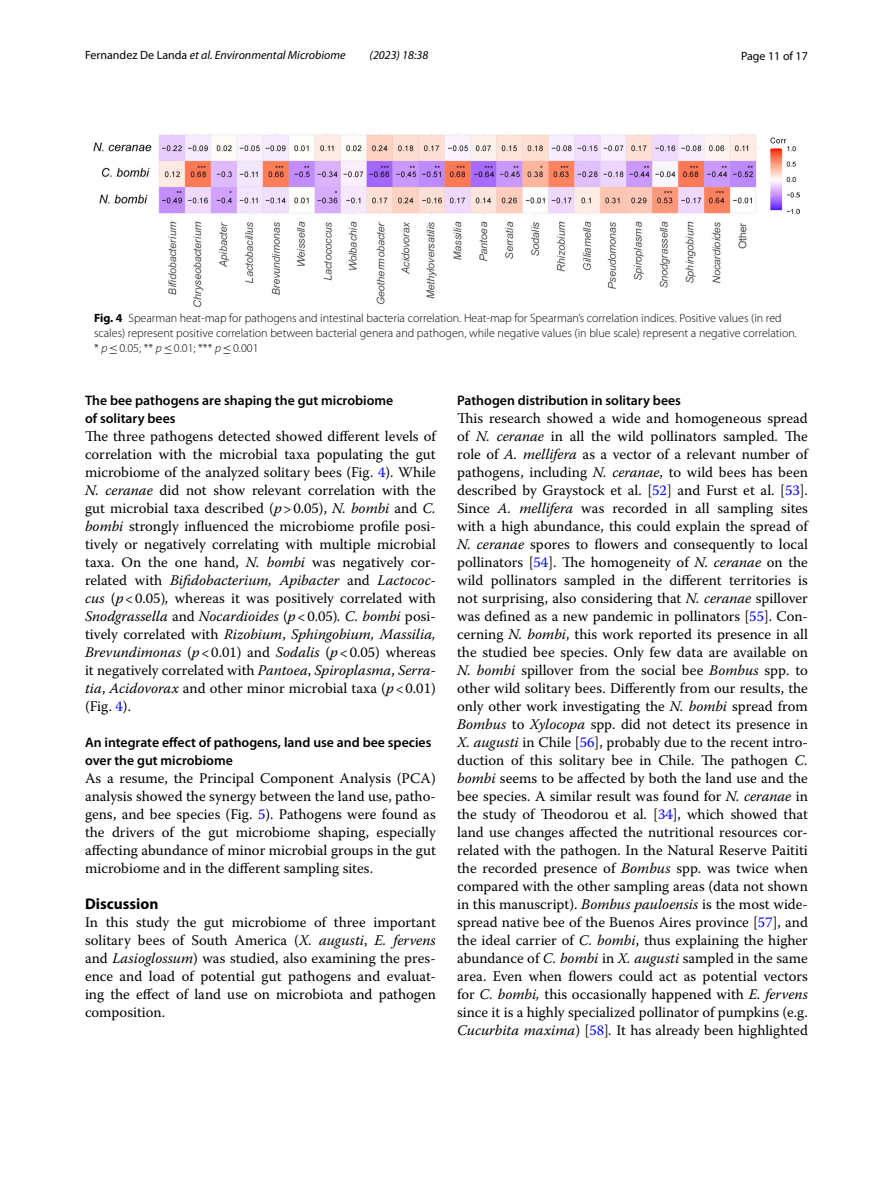
<style>
.page{position:relative;width:893px;height:1187px;background:#fff}
.page>*{position:absolute;margin:0;border:0;box-sizing:border-box;transform-origin:0 0}
.t1{font:700 15.45px "Myriad Pro";color:#000}
.t2{font:14.7px/18px "Warnock Pro";color:#000;text-align:justify}
.t3{font:600 13.8px/18px "Myriad Pro";color:#000}
.t4{font:300 12px/15px "Myriad Pro";color:#000}
.t5{font:italic 12px "Myriad Pro";color:#000}
.t6{font:12px "Myriad Pro";color:#000}
.s1{font-style:normal}
.s2{font-weight:700}
.s3{font-style:italic}
.s4{font-family:"MTSY";font-weight:400}
.s5{color:#00f}
</style>
<div class="page">
<img style="left:94px;top:133px;width:705px;height:174px">
<p class="t5" style="left:85px;top:48px;width:262px"><span class="s1">Fernandez De Landa</span> et al. Environmental Microbiome</p>
<p class="t5" style="left:370px;top:48px;width:60px">(2023) 18:38</p>
<p class="t6" style="left:741px;top:48px;width:68px">Page 11 of 17</p>
<p class="t4" style="left:94px;top:310px;width:704px"><span class="s2">Fig. 4</span> Spearman heat-map for pathogens and intestinal bacteria correlation. Heat-map for Spearman’s correlation indices. Positive values (in red scales) represent positive correlation between bacterial genera and pathogen, while negative values (in blue scale) represent a negative correlation. * <span class="s3">p</span><span class="s4">≤</span>0.05; ** <span class="s3">p</span><span class="s4">≤</span>0.01; *** <span class="s3">p</span><span class="s4">≤</span>0.001</p>
<p class="t3" style="left:85px;top:391px;width:310px">The bee pathogens are shaping the gut microbiome of solitary bees</p>
<p class="t2" style="left:85px;top:426px;width:352px">The three pathogens detected showed different levels of correlation with the microbial taxa populating the gut microbiome of the analyzed solitary bees (Fig. <span class="s5">4</span>). While <span class="s3">N. ceranae</span> did not show relevant correlation with the gut microbial taxa described (<span class="s3">p</span>&gt;0.05), <span class="s3">N. bombi</span> and <span class="s3">C. bombi</span> strongly influenced the microbiome profile posi&shy;tively or negatively correlating with multiple microbial taxa. On the one hand, <span class="s3">N. bombi</span> was negatively cor&shy;related with <span class="s3">Bifidobacterium, Apibacter</span> and <span class="s3">Lactococ&shy;cus</span> (<span class="s3">p</span>&lt;0.05)<span class="s3">,</span> whereas it was positively correlated with <span class="s3">Snodgrassella</span> and <span class="s3">Nocardioides</span> (<span class="s3">p</span>&lt;0.05)<span class="s3">. C. bombi</span> posi&shy;tively correlated with <span class="s3">Rizobium</span>, <span class="s3">Sphingobium, Massilia, Brevundimonas</span> (<span class="s3">p</span>&lt;0.01) and <span class="s3">Sodalis</span> (<span class="s3">p</span>&lt;0.05) whereas it negatively correlated with <span class="s3">Pantoea</span>, <span class="s3">Spiroplasma</span>, <span class="s3">Serra&shy;tia</span>, <span class="s3">Acidovorax</span> and other minor microbial taxa (<span class="s3">p</span>&lt;0.01) (Fig. <span class="s5">4</span>).</p>
<p class="t3" style="left:85px;top:733px;width:348px">An integrate effect of pathogens, land use and bee species over the gut microbiome</p>
<p class="t2" style="left:85px;top:768px;width:352px">As a resume, the Principal Component Analysis (PCA) analysis showed the synergy between the land use, patho&shy;gens, and bee species (Fig. <span class="s5">5</span>). Pathogens were found as the drivers of the gut microbiome shaping, especially affecting abundance of minor microbial groups in the gut microbiome and in the different sampling sites.</p>
<p class="t1" style="left:85px;top:893px;width:75px">Discussion</p>
<p class="t2" style="left:85px;top:912px;width:352px">In this study the gut microbiome of three important solitary bees of South America (<span class="s3">X. augusti</span>, <span class="s3">E. fervens </span>and <span class="s3">Lasioglossum</span>) was studied, also examining the pres&shy;ence and load of potential gut pathogens and evaluat&shy;ing the effect of land use on microbiota and pathogen composition.</p>
<p class="t3" style="left:457px;top:391px;width:225px">Pathogen distribution in solitary bees</p>
<p class="t2" style="left:457px;top:408px;width:352px">This research showed a wide and homogeneous spread of <span class="s3">N. ceranae</span> in all the wild pollinators sampled. The role of <span class="s3">A. mellifera</span> as a vector of a relevant number of pathogens, including <span class="s3">N. ceranae</span>, to wild bees has been described by Graystock et al. [<span class="s5">52</span>] and Furst et al. [<span class="s5">53</span>].<br>Since <span class="s3">A. mellifera</span> was recorded in all sampling sites with a high abundance, this could explain the spread of <span class="s3">N. ceranae</span> spores to flowers and consequently to local pollinators [<span class="s5">54</span>]. The homogeneity of <span class="s3">N. ceranae</span> on the wild pollinators sampled in the different territories is not surprising, also considering that <span class="s3">N. ceranae</span> spillover was defined as a new pandemic in pollinators [<span class="s5">55</span>]. Con&shy;cerning <span class="s3">N. bombi</span>, this work reported its presence in all the studied bee species. Only few data are available on <span class="s3">N. bombi</span> spillover from the social bee <span class="s3">Bombus</span> spp. to other wild solitary bees. Differently from our results, the only other work investigating the <span class="s3">N. bombi</span> spread from <span class="s3">Bombus</span> to <span class="s3">Xylocopa</span> spp. did not detect its presence in <span class="s3">X. augusti</span> in Chile [<span class="s5">56</span>], probably due to the recent intro&shy;duction of this solitary bee in Chile. The pathogen <span class="s3">C. bombi</span> seems to be affected by both the land use and the bee species. A similar result was found for <span class="s3">N. ceranae</span> in the study of Theodorou et al. [<span class="s5">34</span>], which showed that land use changes affected the nutritional resources cor&shy;related with the pathogen. In the Natural Reserve Paititi the recorded presence of <span class="s3">Bombus</span> spp. was twice when compared with the other sampling areas (data not shown in this manuscript). <span class="s3">Bombus pauloensis</span> is the most wide&shy;spread native bee of the Buenos Aires province [<span class="s5">57</span>], and the ideal carrier of <span class="s3">C. bombi</span>, thus explaining the higher abundance of <span class="s3">C. bombi</span> in <span class="s3">X. augusti</span> sampled in the same area. Even when flowers could act as potential vectors for <span class="s3">C. bombi,</span> this occasionally happened with <span class="s3">E. fervens </span>since it is a highly specialized pollinator of pumpkins (e.g.<br><span class="s3">Cucurbita maxima</span>) [<span class="s5">58</span>]<span class="s3">.</span> It has already been highlighted</p>
</div>
